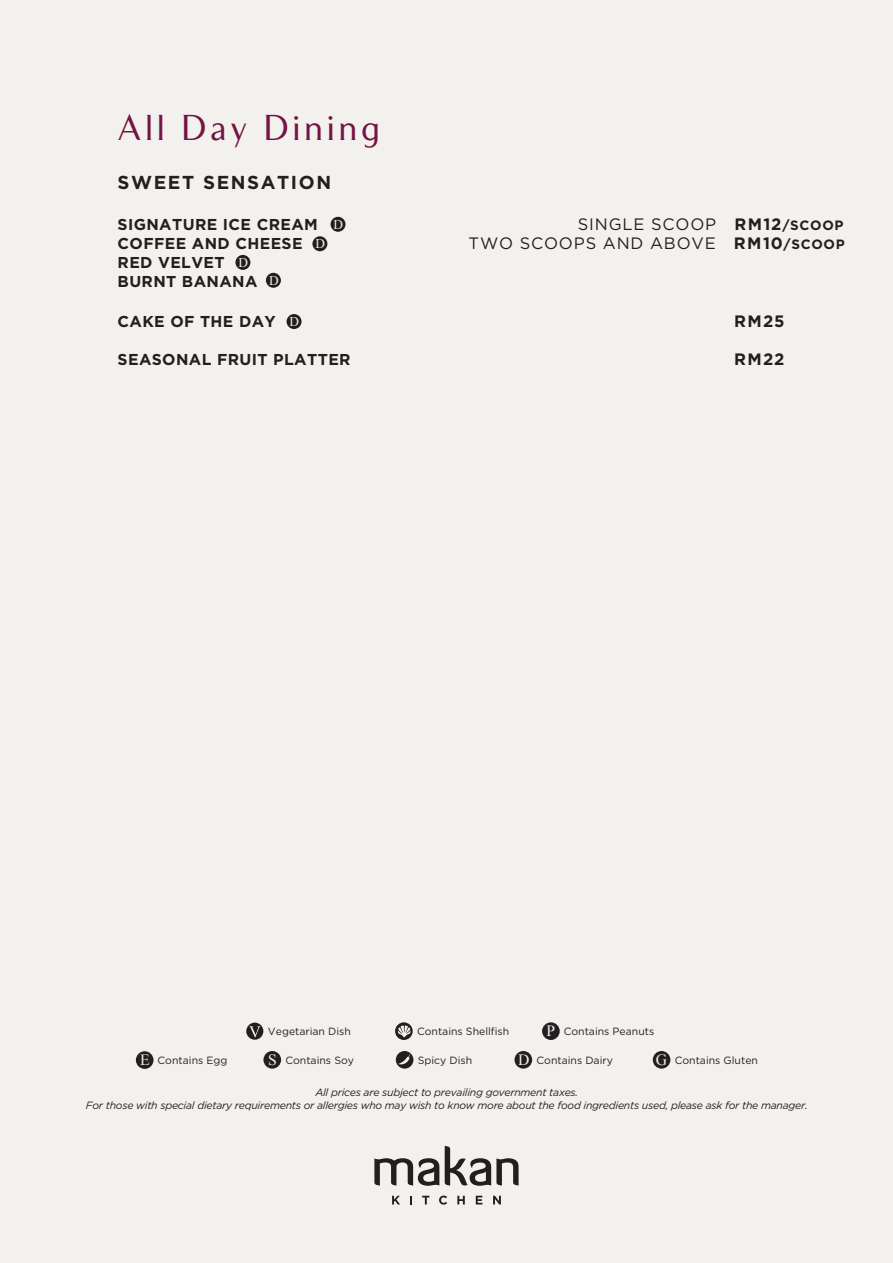
<style>
.page{position:relative;width:893px;height:1263px;background:#f2f1ed}
.page>*{position:absolute;margin:0;border:0;box-sizing:border-box;transform-origin:0 0}
.t1{font:36px "Clarice";letter-spacing:.1em;color:#741444}
.t2{font:700 18.75px "Gotham";letter-spacing:.085em;color:#231f20}
.t3{font:16.5px/18.9px "Gotham";letter-spacing:.05em;color:#231f20;text-align:right}
.t4{font:700 16.5px "Gotham";letter-spacing:.085em;color:#231f20}
.t5{font:700 15.75px/18.9px "Gotham";letter-spacing:.025em;color:#231f20}
.t6{font:13.35px "Times New Roman";color:#f2f1ed}
.t7{font:italic 10.5px/12.6px "Gotham";letter-spacing:-.025em;color:#231f20;text-align:center}
.t8{font:10.5px "Gotham";color:#231f20}
.s1{font-weight:700}
.s2{font-weight:700;font-size:13.5px}
.s3{font-family:"Times New Roman";font-size:15.6px;color:#f2f1ed}
</style>
<div class="page">
<svg style="left:374px;top:1158px;width:65px;height:28px;background:#908e8c"></svg>
<svg style="left:445px;top:1146px;width:74px;height:40px;background:#a8a6a4"></svg>
<svg style="left:392px;top:1196px;width:8px;height:8px"></svg>
<svg style="left:410px;top:1196px;width:2px;height:8px"></svg>
<svg style="left:422px;top:1196px;width:7px;height:8px"></svg>
<svg style="left:439px;top:1195px;width:8px;height:9px"></svg>
<svg style="left:457px;top:1196px;width:8px;height:8px"></svg>
<svg style="left:476px;top:1196px;width:6px;height:8px"></svg>
<svg style="left:493px;top:1196px;width:8px;height:8px"></svg>
<div style="left:136px;top:1051px;width:18px;height:18px;background:#231f20;border-radius:50%"></div>
<div style="left:263px;top:1051px;width:18px;height:18px;background:#231f20;border-radius:50%"></div>
<svg style="left:396px;top:1051px;width:17px;height:18px"></svg>
<div style="left:514px;top:1051px;width:18px;height:18px;background:#231f20;border-radius:50%"></div>
<div style="left:653px;top:1051px;width:17px;height:18px;background:#231f20;border-radius:50%"></div>
<div style="left:542px;top:1022px;width:18px;height:18px;background:#231f20;border-radius:50%"></div>
<svg style="left:395px;top:1022px;width:18px;height:18px"></svg>
<svg style="left:246px;top:1022px;width:17px;height:18px"></svg>
<div style="left:331px;top:217px;width:14px;height:15px;background:#231f20;border-radius:50%"></div>
<div style="left:312px;top:236px;width:15px;height:15px;background:#231f20;border-radius:50%"></div>
<div style="left:235px;top:255px;width:15px;height:15px;background:#231f20;border-radius:50%"></div>
<div style="left:266px;top:273px;width:15px;height:15px;background:#231f20;border-radius:50%"></div>
<div style="left:287px;top:314px;width:15px;height:15px;background:#231f20;border-radius:50%"></div>
<h1 class="t1" style="left:118px;top:107px;width:264px">All Day Dining</h1>
<h2 class="t2" style="left:118px;top:171px;width:215px">SWEET SENSATION</h2>
<h3 class="t5" style="left:118px;top:215px;width:202px">SIGNATURE ICE CREAM<br>COFFEE AND CHEESE<br>RED VELVET<br>BURNT BANANA</h3>
<h3 class="t5" style="left:118px;top:312px;width:160px">CAKE OF THE DAY</h3>
<h3 class="t5" style="left:118px;top:350px;width:235px">SEASONAL FRUIT PLATTER</h3>
<p class="t6" style="left:334px;top:215px;width:11px">D</p>
<p class="t6" style="left:316px;top:235px;width:11px">D</p>
<p class="t6" style="left:239px;top:253px;width:11px">D</p>
<p class="t6" style="left:269px;top:271px;width:11px">D</p>
<p class="t6" style="left:290px;top:313px;width:11px">D</p>
<h3 class="t3" style="left:468px;top:214px;width:378px">SINGLE SCOOP <span class="s1">RM12</span><span class="s2">/SCOOP<br></span>TWO SCOOPS AND ABOVE <span class="s1">RM10</span><span class="s2">/SCOOP</span></h3>
<h3 class="t4" style="left:734px;top:312px;width:52px">RM25</h3>
<h3 class="t4" style="left:734px;top:350px;width:52px">RM22</h3>
<p class="t8" style="left:268px;top:1025px;width:84px">Vegetarian Dish</p>
<p class="t8" style="left:417px;top:1025px;width:94px">Contains Shellfish</p>
<p class="t8" style="left:547px;top:1025px;width:109px"><span class="s3">P</span> Contains Peanuts</p>
<p class="t8" style="left:140px;top:1054px;width:89px"><span class="s3">E</span> Contains Egg</p>
<p class="t8" style="left:268px;top:1054px;width:87px"><span class="s3">S</span> Contains Soy</p>
<p class="t8" style="left:418px;top:1054px;width:56px">Spicy Dish</p>
<p class="t8" style="left:518px;top:1054px;width:96px"><span class="s3">D</span> Contains Dairy</p>
<p class="t8" style="left:656px;top:1054px;width:104px"><span class="s3">G</span> Contains Gluten</p>
<p class="t7" style="left:86px;top:1086px;width:723px">All prices are subject to prevailing government taxes.<br>For those with special dietary requirements or allergies who may wish to know more about the food ingredients used, please ask for the manager.</p>
</div>
